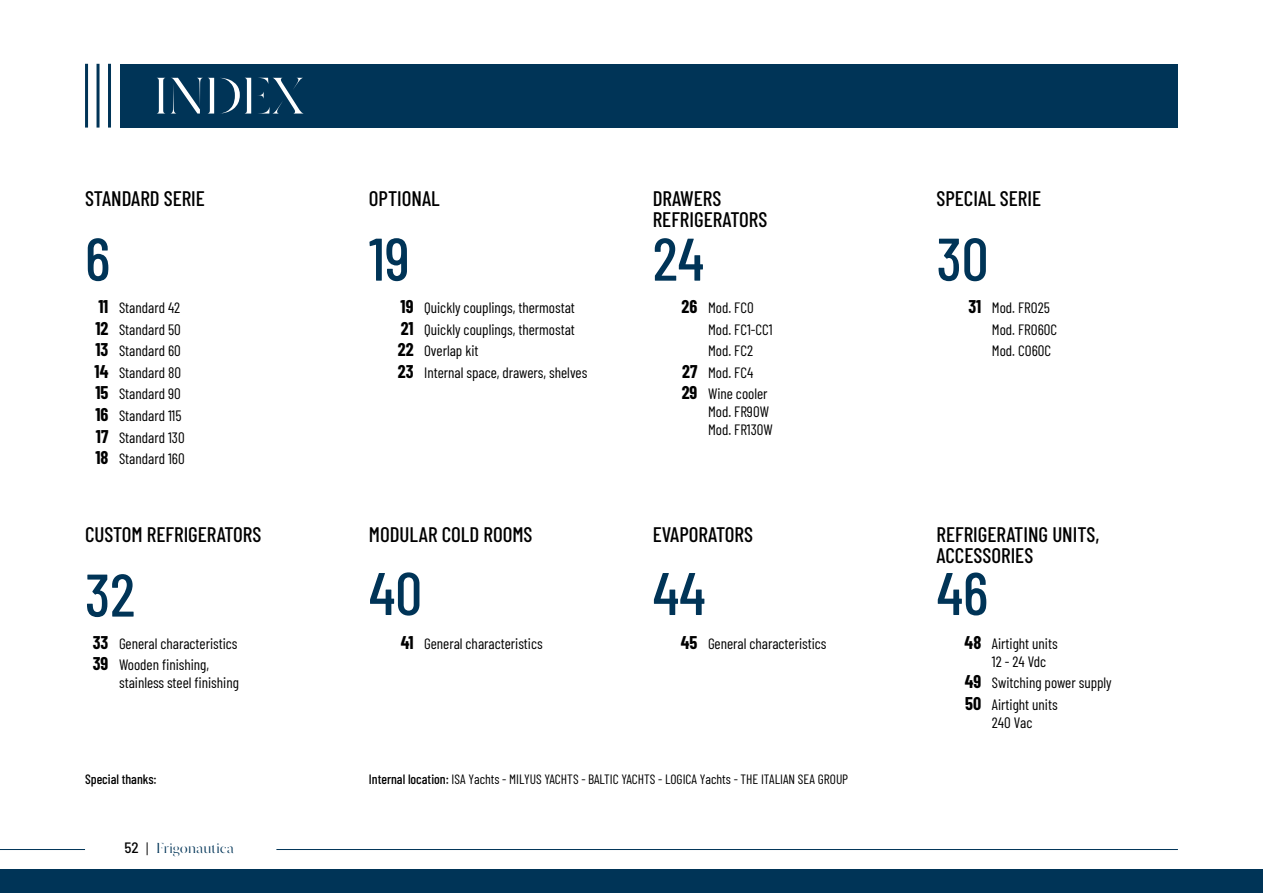
<style>
.page{position:relative;width:1263px;height:893px;background:#fff}
.page>*{position:absolute;margin:0;border:0;box-sizing:border-box;transform-origin:0 0}
.t1{font:500 60px "Barlow Condensed";color:#003457}
.t2{font:54px "Dryhten";color:#fff}
.t3{font:500 21px/21px "Barlow Condensed";color:#000}
.t4{font:15px/21.6px "Barlow Condensed";color:#000}
.t5{font:15px "Dryhten";letter-spacing:.005em;color:#003457}
.t6{font:13.5px "Barlow Condensed";color:#000}
.t7{font:500 13.5px "Barlow Condensed";color:#000}
.s1{font-weight:700;font-size:18px}
.s2{font-weight:500}
.s3{font-family:"Barlow";font-weight:500;font-stretch:semi-condensed;color:#000}
.s4{font-family:"Isidora Sans";font-weight:500;color:#000}
</style>
<div class="page">
<hr style="left:276px;top:849px;width:902px;height:1px;background:#003457">
<hr style="left:0;top:849px;width:85px;height:1px;background:#003457">
<div style="left:0;top:870px;width:1263px;height:23px;background:#003457"></div>
<div style="left:121px;top:64px;width:1057px;height:64px;background:#003457"></div>
<hr style="left:85px;top:64px;width:3px;height:64px;background:#003457">
<hr style="left:97px;top:64px;width:3px;height:64px;background:#003457">
<hr style="left:108px;top:64px;width:3px;height:64px;background:#003457">
<h2 class="t2" style="left:154px;top:66px;width:152px">INDEX</h2>
<h3 class="t3" style="left:85px;top:186px;width:121px">STANDARD SERIE</h3>
<h3 class="t3" style="left:369px;top:186px;width:72px">OPTIONAL</h3>
<h3 class="t3" style="left:653px;top:186px;width:116px">DRAWERS<br>REFRIGERATORS</h3>
<h3 class="t3" style="left:936px;top:186px;width:106px">SPECIAL SERIE</h3>
<h1 class="t1" style="left:85px;top:216px;width:27px">6</h1>
<h1 class="t1" style="left:369px;top:216px;width:42px">19</h1>
<h1 class="t1" style="left:653px;top:216px;width:53px">24</h1>
<h1 class="t1" style="left:936px;top:216px;width:53px">30</h1>
<p class="t4" style="left:95px;top:296px;width:92px"><span class="s1">11</span> Standard 42<br><span class="s1">12</span> Standard 50<br><span class="s1">13</span> Standard 60<br><span class="s1">14</span> Standard 80<br><span class="s1">15</span> Standard 90<br><span class="s1">16</span> Standard 115<br><span class="s1">17</span> Standard 130<br><span class="s1">18</span> Standard 160</p>
<p class="t4" style="left:398px;top:296px;width:191px"><span class="s1">19</span> Quickly couplings, thermostat<br><span class="s1">21</span> Quickly couplings, thermostat<br><span class="s1">22</span> Overlap kit<br><span class="s1">23</span> Internal space, drawers, shelves</p>
<p class="t4" style="left:682px;top:296px;width:74px"><span class="s1">26</span> Mod. FC0</p>
<p class="t4" style="left:708px;top:317px;width:66px">Mod. FC1-CC1</p>
<p class="t4" style="left:708px;top:339px;width:47px">Mod. FC2</p>
<p class="t4" style="left:682px;top:360px;width:73px"><span class="s1">27</span> Mod. FC4</p>
<p class="t4" style="left:682px;top:382px;width:87px"><span class="s1">29</span> Wine cooler</p>
<p class="t4" style="left:708px;top:402px;width:66px;line-height:18px">Mod. FR90W<br>Mod. FR130W</p>
<p class="t4" style="left:992px;top:296px;width:67px;text-indent:-23px"><span class="s1">31</span> Mod. FRO25<br>Mod. FRO60C<br>Mod. CO60C</p>
<h3 class="t3" style="left:85px;top:522px;width:178px">CUSTOM REFRIGERATORS</h3>
<h1 class="t1" style="left:85px;top:552px;width:51px">32</h1>
<p class="t4" style="left:93px;top:632px;width:146px"><span class="s1">33</span> General characteristics<br><span class="s1">39</span> Wooden finishing,</p>
<p class="t4" style="left:119px;top:671px;width:121px">stainless steel finishing</p>
<h3 class="t3" style="left:369px;top:522px;width:165px">MODULAR COLD ROOMS</h3>
<h3 class="t3" style="left:653px;top:522px;width:102px">EVAPORATORS</h3>
<h1 class="t1" style="left:653px;top:551px;width:54px">44</h1>
<h3 class="t3" style="left:936px;top:522px;width:164px">REFRIGERATING UNITS,<br>ACCESSORIES</h3>
<h1 class="t1" style="left:369px;top:551px;width:55px">40</h1>
<h1 class="t1" style="left:936px;top:551px;width:53px">46</h1>
<p class="t4" style="left:401px;top:632px;width:144px"><span class="s1">41</span> General characteristics</p>
<p class="t4" style="left:681px;top:632px;width:147px"><span class="s1">45</span> General characteristics</p>
<p class="t4" style="left:992px;top:633px;width:67px;line-height:18px;text-indent:-27px"><span class="s1">48</span> Airtight units<br>12 - 24 Vdc</p>
<p class="t4" style="left:965px;top:671px;width:149px"><span class="s1">49</span> Switching power supply<br><span class="s1">50</span> Airtight units</p>
<p class="t4" style="left:992px;top:711px;width:42px">240 Vac</p>
<p class="t7" style="left:85px;top:769px;width:73px">Special thanks:</p>
<p class="t6" style="left:369px;top:769px;width:481px"><span class="s2">Internal location:</span> ISA Yachts - MILYUS YACHTS - BALTIC YACHTS - LOGICA Yachts - THE ITALIAN SEA GROUP</p>
<p class="t5" style="left:124px;top:839px;width:111px"><span class="s3">52</span> <span class="s4">|</span> Frigonautica</p>
</div>
